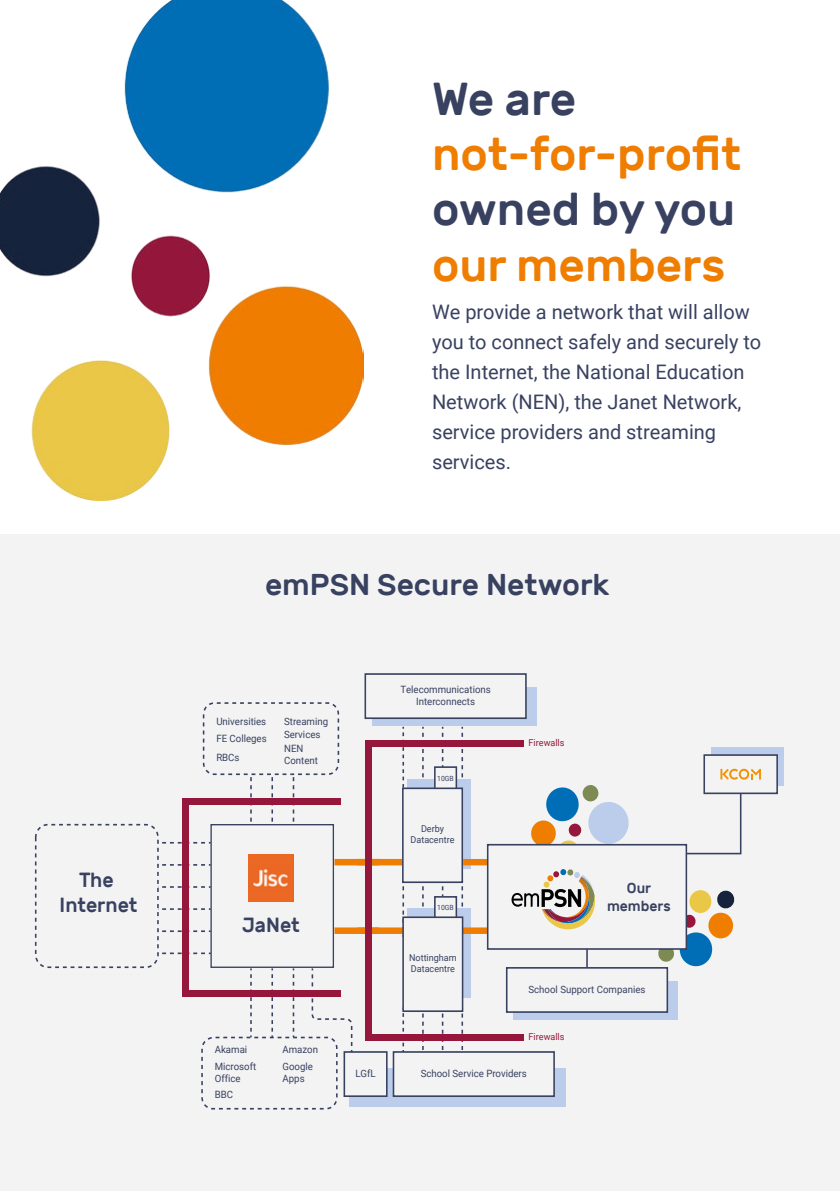
<style>
.page{position:relative;width:840px;height:1191px;background:#fff}
.page>*{position:absolute;margin:0;border:0;box-sizing:border-box;transform-origin:0 0}
.t1{font:500 46px "Rubik";color:#ef7d00}
.t2{font:500 46px "Rubik";letter-spacing:-.005em;color:#384160}
.t3{font:500 30px "Rubik";color:#384160}
.t4{font:500 20.4px/24.6px "Rubik";color:#384160;text-align:center;scale:.96 1}
.t5{font:20px/30px "Roboto";color:#384160}
.t6{font:500 14.6px/17.6px "Rubik";color:#384160;text-align:center;scale:.96 1}
.t7{font:10px/12px "Roboto";color:#384160;scale:.96 1}
.t8{font:9.4px/11.2px "Roboto";color:#384160;text-align:center;scale:.96 1}
.t9{font:9.4px "Roboto";color:#95173b;scale:.96 1}
.t10{font:7.2px "Roboto";color:#384160;scale:.96 1}
</style>
<div class="page">
<div style="left:0;top:534px;width:839px;height:657px;background:#f3f3f3"></div>
<img style="left:0;top:0;width:363px;height:501px">
<svg style="left:292px;top:775px;width:2px;height:47px"></svg>
<svg style="left:271px;top:777px;width:2px;height:45px"></svg>
<svg style="left:250px;top:777px;width:2px;height:45px"></svg>
<svg style="left:162px;top:842px;width:48px;height:1px"></svg>
<svg style="left:162px;top:864px;width:48px;height:1px"></svg>
<svg style="left:162px;top:886px;width:48px;height:1px"></svg>
<svg style="left:162px;top:908px;width:48px;height:2px"></svg>
<svg style="left:162px;top:930px;width:48px;height:2px"></svg>
<svg style="left:162px;top:952px;width:48px;height:2px"></svg>
<svg style="left:441px;top:727px;width:2px;height:39px"></svg>
<svg style="left:461px;top:727px;width:2px;height:51px"></svg>
<svg style="left:422px;top:727px;width:1px;height:51px"></svg>
<svg style="left:402px;top:727px;width:2px;height:60px"></svg>
<svg style="left:441px;top:1013px;width:2px;height:37px"></svg>
<svg style="left:461px;top:1013px;width:2px;height:37px"></svg>
<svg style="left:422px;top:1013px;width:1px;height:37px"></svg>
<svg style="left:402px;top:1013px;width:2px;height:38px"></svg>
<svg style="left:441px;top:883px;width:2px;height:13px"></svg>
<svg style="left:461px;top:883px;width:2px;height:24px"></svg>
<svg style="left:422px;top:883px;width:1px;height:24px"></svg>
<svg style="left:402px;top:883px;width:2px;height:32px"></svg>
<div style="left:711px;top:747px;width:72px;height:39px;background:#bccdeb"></div>
<svg style="left:513px;top:981px;width:164px;height:38px"></svg>
<div style="left:349px;top:1068px;width:217px;height:38px;background:#bccdeb"></div>
<div style="left:703px;top:755px;width:73px;height:38px;background:#f3f3f3"></div>
<div style="left:703px;top:754px;width:74px;height:40px;border:2px solid #384160"></div>
<div style="left:365px;top:1034px;width:158px;height:6px;background:#95173b"></div>
<div style="left:365px;top:740px;width:158px;height:6px;background:#95173b"></div>
<div style="left:407px;top:779px;width:64px;height:89px;background:#bccdeb"></div>
<div style="left:434px;top:767px;width:22px;height:21px;background:#f3f3f3"></div>
<div style="left:434px;top:766px;width:23px;height:23px;border:2px solid #384160"></div>
<div style="left:402px;top:788px;width:60px;height:94px;background:#f3f3f3"></div>
<div style="left:402px;top:787px;width:61px;height:96px;border:2px solid #384160"></div>
<div style="left:393px;top:1052px;width:160px;height:44px;background:#f3f3f3"></div>
<div style="left:392px;top:1051px;width:162px;height:46px;border:2px solid #384160"></div>
<svg style="left:200px;top:968px;width:153px;height:142px"></svg>
<div style="left:35px;top:824px;width:124px;height:144px;border:2px dashed #384160;border-radius:12px"></div>
<div style="left:463px;top:859px;width:24px;height:6px;background:#ef7d04"></div>
<div style="left:357px;top:927px;width:46px;height:7px;background:#ef7d04"></div>
<div style="left:357px;top:859px;width:45px;height:6px;background:#ef7d04"></div>
<div style="left:334px;top:859px;width:44px;height:6px;background:#ef7d04"></div>
<div style="left:334px;top:927px;width:44px;height:7px;background:#ef7d04"></div>
<div style="left:210px;top:824px;width:124px;height:144px;border:1px solid #384160"></div>
<div style="left:407px;top:908px;width:64px;height:89px;background:#bccdeb"></div>
<div style="left:462px;top:927px;width:25px;height:7px;background:#ef7d04"></div>
<div style="left:486px;top:844px;width:200px;height:105px;border:2px solid #384160"></div>
<div style="left:365px;top:740px;width:6px;height:300px;background:#95173b"></div>
<div style="left:182px;top:798px;width:158px;height:7px;background:#95173b"></div>
<div style="left:182px;top:990px;width:158px;height:6px;background:#95173b"></div>
<div style="left:182px;top:798px;width:7px;height:197px;background:#95173b"></div>
<div style="left:434px;top:897px;width:22px;height:21px;background:#f3f3f3"></div>
<div style="left:434px;top:896px;width:23px;height:23px;border:2px solid #384160"></div>
<div style="left:403px;top:917px;width:59px;height:94px;background:#f3f3f3"></div>
<div style="left:402px;top:916px;width:61px;height:96px;border:2px solid #384160"></div>
<div style="left:506px;top:967px;width:161px;height:45px;background:#f3f3f3"></div>
<div style="left:505px;top:967px;width:162px;height:45px;border:2px solid #384160"></div>
<div style="left:372px;top:687px;width:164px;height:38px;background:#bccdeb"></div>
<div style="left:365px;top:674px;width:160px;height:44px;background:#f3f3f3"></div>
<div style="left:364px;top:673px;width:162px;height:46px;border:2px solid #384160"></div>
<div style="left:344px;top:1052px;width:42px;height:44px;background:#f3f3f3"></div>
<div style="left:343px;top:1051px;width:44px;height:46px;border:2px solid #384160"></div>
<div style="left:203px;top:702px;width:136px;height:73px;border:2px dashed #384160;border-radius:11px"></div>
<img style="left:248px;top:854px;width:45px;height:47px">
<svg style="left:511px;top:768px;width:249px;height:200px"></svg>
<h1 class="t2" style="left:432px;top:73px;width:146px">We are</h1>
<h1 class="t1" style="left:432px;top:128px;width:311px">not-for-profit</h1>
<h1 class="t2" style="left:432px;top:184px;width:305px">owned by you</h1>
<h1 class="t1" style="left:432px;top:239px;width:295px">our members</h1>
<h3 class="t5" style="left:432px;top:296px;width:330px">We provide a network that will allow you to connect safely and securely to the Internet, the National Education<br>Network (NEN), the Janet Network, service providers and streaming services.</h3>
<h2 class="t3" style="left:265px;top:567px;width:346px">emPSN Secure Network</h2>
<p class="t7" style="left:216px;top:715px;width:53px">Universities</p>
<p class="t7" style="left:284px;top:715px;width:47px">Streaming<br>Services</p>
<p class="t7" style="left:216px;top:751px;width:26px">RBCs</p>
<p class="t7" style="left:284px;top:742px;width:37px">NEN<br>Content</p>
<p class="t7" style="left:216px;top:732px;width:54px">FE Colleges</p>
<p class="t7" style="left:400px;top:683px;width:96px;text-align:center">Telecommunications<br>Interconnects</p>
<p class="t10" style="left:437px;top:773px;width:19px">10GB</p>
<p class="t8" style="left:410px;top:823px;width:47px">Derby<br>Datacentre</p>
<p class="t9" style="left:528px;top:736px;width:39px">Firewalls</p>
<h3 class="t4" style="left:60px;top:868px;width:83px">The<br>Internet</h3>
<h3 class="t6" style="left:606px;top:879px;width:68px">Our members</h3>
<p class="t10" style="left:437px;top:902px;width:19px">10GB</p>
<h3 class="t4" style="left:242px;top:912px;width:62px">JaNet</h3>
<p class="t8" style="left:409px;top:951px;width:51px;text-align:left">Nottingham<br>Datacentre</p>
<p class="t7" style="left:528px;top:983px;width:123px">School Support Companies</p>
<p class="t9" style="left:528px;top:1030px;width:39px">Firewalls</p>
<p class="t7" style="left:215px;top:1043px;width:35px">Akamai</p>
<p class="t7" style="left:282px;top:1043px;width:39px">Amazon</p>
<p class="t7" style="left:215px;top:1087px;width:21px">BBC</p>
<p class="t7" style="left:215px;top:1059px;width:45px">Microsoft<br>Office</p>
<p class="t7" style="left:282px;top:1059px;width:33px">Google<br>Apps</p>
<p class="t7" style="left:420px;top:1067px;width:112px">School Service Providers</p>
<p class="t7" style="left:355px;top:1067px;width:23px">LGfL</p>
</div>
